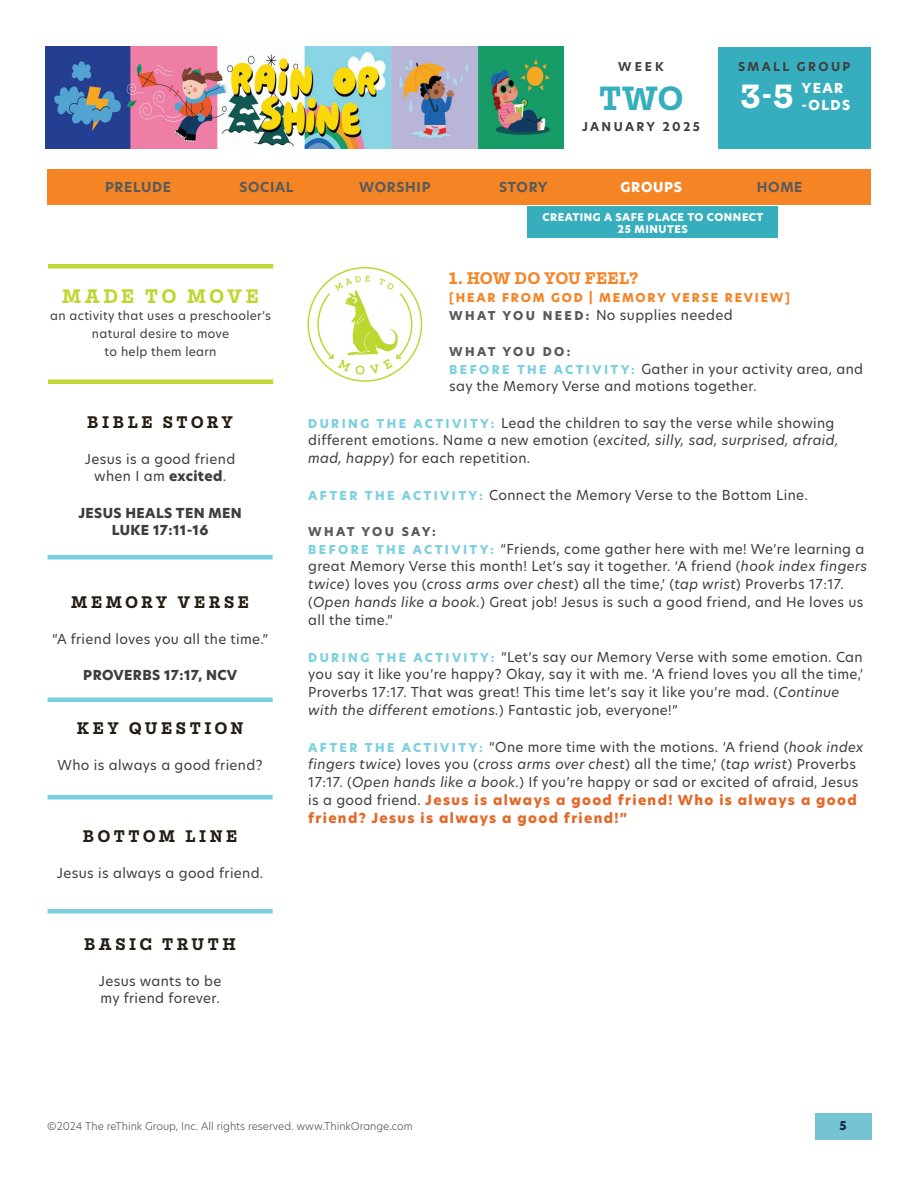
<style>
.page{position:relative;width:918px;height:1188px;background:#fff}
.page>*{position:absolute;margin:0;border:0;box-sizing:border-box;transform-origin:0 0}
.t1{font:700 36px "Mortise";color:#36aebd}
.t2{font:700 36px "Mortise";color:#fff}
.t3{font:700 21px "Mortise";letter-spacing:.17em;color:#bdd630}
.t4{font:700 18px "Mortise";letter-spacing:.2em;color:#251d13}
.t5{font:700 18px "Mortise";letter-spacing:.015em;color:#f58425}
.t6{font:13.5px/18px "New Hero";letter-spacing:.025em;color:#3e3e3f}
.t7{font:800 13.5px/18px "New Hero";letter-spacing:.025em;color:#3e3e3f;text-align:center}
.t8{font:700 13.5px "New Hero";letter-spacing:.05em;color:#585a5c}
.t9{font:800 13.5px/16.2px "New Hero";letter-spacing:.1em;color:#fff}
.t10{font:12px/18px "New Hero";letter-spacing:.025em;color:#3e3e3f;text-align:center}
.t11{font:800 12px "New Hero";letter-spacing:.15em;color:#f58425}
.t12{font:700 12px "New Hero";letter-spacing:.2em;color:#3e3e3f}
.t13{font:800 12px "New Hero";letter-spacing:.18em;color:#585a5c}
.t14{font:800 12px "New Hero";letter-spacing:.2em;color:#585a5c}
.t15{font:800 12px "New Hero";color:#172953}
.t16{font:300 10.5px "New Hero";color:#585a5c}
.t17{font:800 10.5px/12px "New Hero";letter-spacing:.05em;color:#fff;text-align:center}
.s1{font-weight:800;font-size:12px;color:#585a5c}
.s2{font-weight:800;font-size:12px;color:#7bd0e0}
.s3{font-style:italic}
.s4{font-weight:800;color:#e46828}
.s5{font-weight:800}
</style>
<div class="page">
<img style="left:45px;top:47px;width:519px;height:101px">
<div style="left:717px;top:47px;width:154px;height:102px;background:#36aebd"></div>
<div style="left:48px;top:555px;width:225px;height:5px;background:#7bd0e0"></div>
<hr style="left:48px;top:698px;width:225px;height:4px;background:#7bd0e0">
<div style="left:48px;top:795px;width:225px;height:5px;background:#7bd0e0"></div>
<div style="left:48px;top:909px;width:225px;height:5px;background:#7bd0e0"></div>
<div style="left:815px;top:1113px;width:57px;height:27px;background:#74c4d4"></div>
<svg style="left:308px;top:267px;width:114px;height:115px"></svg>
<hr style="left:48px;top:380px;width:225px;height:4px;background:#bed633">
<hr style="left:48px;top:264px;width:225px;height:4px;background:#bed633">
<div style="left:47px;top:170px;width:824px;height:36px;background:#f58425"></div>
<div style="left:527px;top:206px;width:251px;height:32px;background:#36aebd"></div>
<p class="t12" style="left:618px;top:59px;width:47px">WEEK</p>
<h1 class="t1" style="left:599px;top:79px;width:85px">TWO</h1>
<p class="t12" style="left:582px;top:119px;width:119px">JANUARY 2025</p>
<p class="t12" style="left:738px;top:59px;width:114px">SMALL GROUP</p>
<h1 class="t2" style="left:740px;top:77px;width:55px">3-5</h1>
<p class="t9" style="left:802px;top:80px;width:50px">YEAR -OLDS</p>
<p class="t8" style="left:105px;top:177px;width:68px">PRELUDE</p>
<p class="t8" style="left:239px;top:177px;width:56px">SOCIAL</p>
<p class="t8" style="left:359px;top:177px;width:73px">WORSHIP</p>
<p class="t8" style="left:499px;top:177px;width:50px">STORY</p>
<p class="t9" style="left:621px;top:179px;width:63px">GROUPS</p>
<p class="t8" style="left:757px;top:177px;width:47px">HOME</p>
<p class="t17" style="left:543px;top:211px;width:222px">CREATING A SAFE PLACE TO CONNECT<br>25 MINUTES</p>
<h3 class="t5" style="left:449px;top:268px;width:191px">1. HOW DO YOU FEEL?</h3>
<p class="t11" style="left:449px;top:289px;width:342px">[HEAR FROM GOD | MEMORY VERSE REVIEW]</p>
<p class="t6" style="left:449px;top:305px;width:285px"><span class="s1">W H AT YO U N E E D :</span> No supplies needed</p>
<p class="t14" style="left:449px;top:343px;width:123px">WHAT YOU DO:</p>
<p class="t6" style="left:449px;top:359px;width:415px"><span class="s2">B E F O R E T H E AC T I V I T Y:</span> Gather in your activity area, and say the Memory Verse and motions together.</p>
<p class="t6" style="left:308px;top:413px;width:532px"><span class="s2">D U R I N G T H E AC T I V I T Y:</span> Lead the children to say the verse while showing different emotions. Name a new emotion (<span class="s3">excited, silly, sad, surprised, afraid, mad, happy</span>) for each repetition.</p>
<p class="t6" style="left:308px;top:485px;width:501px"><span class="s2">A F T E R T H E AC T I V I T Y:</span> Connect the Memory Verse to the Bottom Line.</p>
<p class="t13" style="left:308px;top:523px;width:129px">WHAT YOU SAY:</p>
<p class="t6" style="left:308px;top:539px;width:560px"><span class="s2">B E F O R E T H E AC T I V I T Y:</span> “Friends, come gather here with me! We’re learning a great Memory Verse this month! Let’s say it together. ‘A friend (<span class="s3">hook index fingers twice</span>) loves you (<span class="s3">cross arms over chest</span>) all the time,’ (<span class="s3">tap wrist</span>) Proverbs 17:17. (<span class="s3">Open hands like a book.</span>) Great job! Jesus is such a good friend, and He loves us all the time.”</p>
<p class="t6" style="left:308px;top:647px;width:556px"><span class="s2">D U R I N G T H E AC T I V I T Y:</span> “Let’s say our Memory Verse with some emotion. Can you say it like you’re happy? Okay, say it with me. ‘A friend loves you all the time,’ Proverbs 17:17. That was great! This time let’s say it like you’re mad. (<span class="s3">Continue with the different emotions.</span>) Fantastic job, everyone!”</p>
<p class="t6" style="left:308px;top:737px;width:557px"><span class="s2">A F T E R T H E AC T I V I T Y:</span> “One more time with the motions. ‘A friend (<span class="s3">hook index fingers twice</span>) loves you (<span class="s3">cross arms over chest</span>) all the time,’ (<span class="s3">tap wrist</span>) Proverbs 17:17. (<span class="s3">Open hands like a book.</span>) If you’re happy or sad or excited of afraid, Jesus is a good friend. <span class="s4">Jesus is always a good friend! Who is always a good friend? Jesus is always a good friend!”</span></p>
<h2 class="t3" style="left:62px;top:285px;width:198px">MADE TO MOVE</h2>
<p class="t10" style="left:50px;top:306px;width:222px">an activity that uses a preschooler’s natural desire to move<br>to help them learn</p>
<h3 class="t4" style="left:87px;top:412px;width:147px">BIBLE STORY</h3>
<p class="t6" style="left:85px;top:449px;width:152px;text-align:center">Jesus is a good friend when I am <span class="s5">excited</span>.</p>
<p class="t7" style="left:78px;top:504px;width:165px">JESUS HEALS TEN MEN<br>LUKE 17:11-16</p>
<h3 class="t4" style="left:71px;top:592px;width:179px">MEMORY VERSE</h3>
<p class="t6" style="left:52px;top:629px;width:218px">“A friend loves you all the time.”</p>
<p class="t7" style="left:83px;top:666px;width:156px">PROVERBS 17:17, NCV</p>
<h3 class="t4" style="left:77px;top:718px;width:168px">KEY QUESTION</h3>
<p class="t6" style="left:58px;top:755px;width:206px">Who is always a good friend?</p>
<h3 class="t4" style="left:83px;top:826px;width:156px">BOTTOM LINE</h3>
<p class="t6" style="left:57px;top:863px;width:208px">Jesus is always a good friend.</p>
<h3 class="t4" style="left:84px;top:934px;width:153px">BASIC TRUTH</h3>
<p class="t6" style="left:99px;top:971px;width:124px">Jesus wants to be my friend forever.</p>
<p class="t16" style="left:47px;top:1118px;width:367px">©2024 The reThink Group, Inc. All rights reserved. www.ThinkOrange.com</p>
<p class="t15" style="left:839px;top:1117px;width:9px">5</p>
</div>
